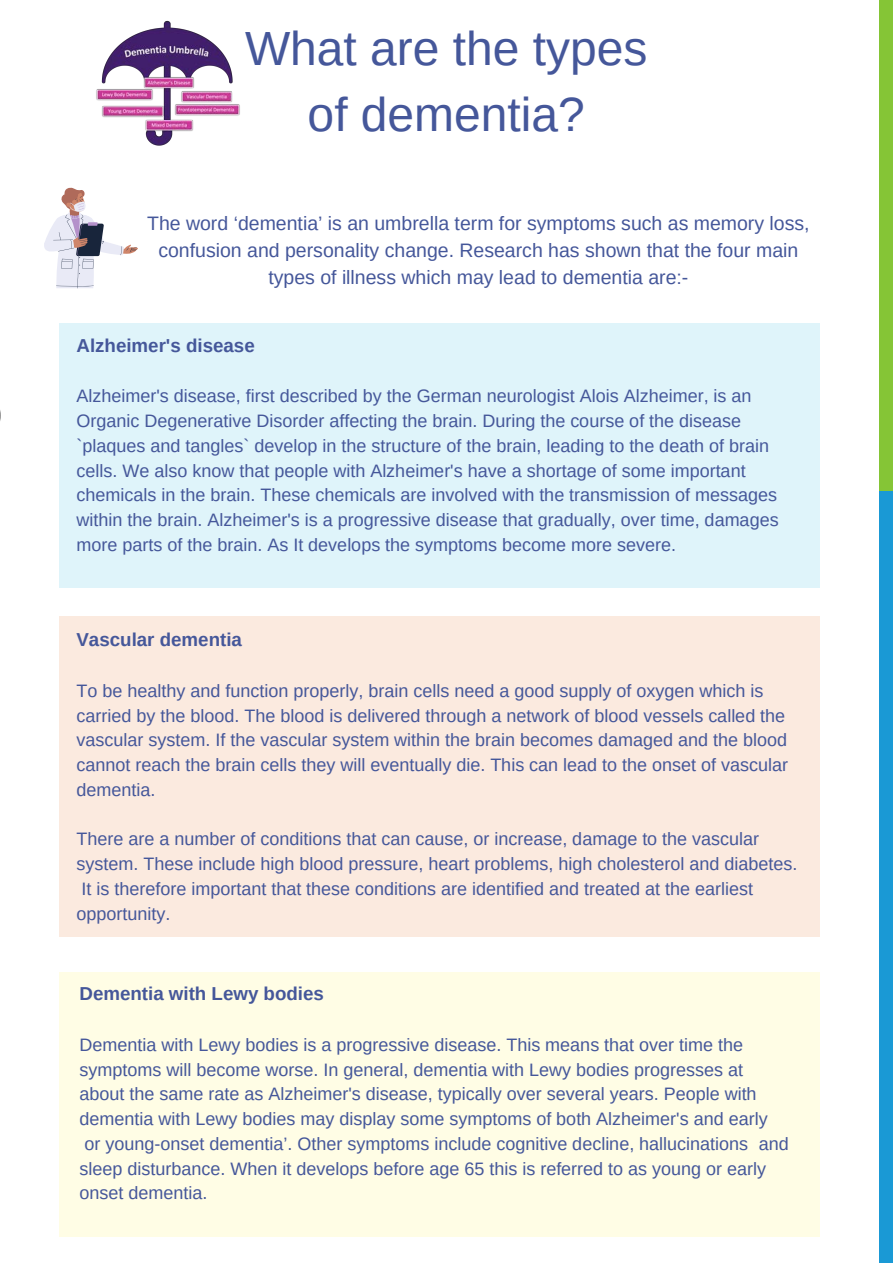
<style>
.page{position:relative;width:893px;height:1264px;background:#fff}
.page>*{position:absolute;margin:0;border:0;box-sizing:border-box;transform-origin:0 0}
.t1{font:48px/66.3px "Arimo";color:#45579a;text-align:center}
.t2{font:19.5px/27px "Arimo";color:#45579a;text-align:center}
.t3{font:700 18.75px "Arimo";color:#45579a}
.t4{font:18px/24.8px "Arimo";color:#45579a}
</style>
<div class="page">
<div style="left:879px;top:0;width:13px;height:491px;background:#85c536"></div>
<svg style="left:44px;top:187px;width:94px;height:101px"></svg>
<div style="left:59px;top:323px;width:760px;height:265px;background:#dff4fa"></div>
<div style="left:59px;top:616px;width:760px;height:321px;background:#fbeadf"></div>
<div style="left:59px;top:972px;width:760px;height:264px;background:#fffde5"></div>
<div style="left:879px;top:491px;width:13px;height:771px;background:#1a99d5"></div>
<img style="left:96px;top:20px;width:144px;height:126px">
<h1 class="t1" style="left:245px;top:15px;width:404px">What are the types of dementia?</h1>
<p class="t2" style="left:147px;top:210px;width:664px">The word ‘dementia’ is an umbrella term for symptoms such as memory loss, confusion and personality change. Research has shown that the four main types of illness which may lead to dementia are:-</p>
<p class="t3" style="left:76px;top:335px;width:180px">Alzheimer's disease</p>
<p class="t4" style="left:76px;top:384px;width:703px">Alzheimer's disease, first described by the German neurologist Alois Alzheimer, is an Organic Degenerative Disorder affecting the brain. During the course of the disease `plaques and tangles` develop in the structure of the brain, leading to the death of brain cells. We also know that people with Alzheimer's have a shortage of some important chemicals in the brain. These chemicals are involved with the transmission of messages within the brain. Alzheimer's is a progressive disease that gradually, over time, damages more parts of the brain. As It develops the symptoms become more severe.</p>
<p class="t3" style="left:76px;top:629px;width:167px">Vascular dementia</p>
<p class="t4" style="left:76px;top:678px;width:713px">To be healthy and function properly, brain cells need a good supply of oxygen which is carried by the blood. The blood is delivered through a network of blood vessels called the vascular system. If the vascular system within the brain becomes damaged and the blood cannot reach the brain cells they will eventually die. This can lead to the onset of vascular dementia.</p>
<p class="t4" style="left:76px;top:826px;width:722px">There are a number of conditions that can cause, or increase, damage to the vascular system. These include high blood pressure, heart problems, high cholesterol and diabetes.<br>It is therefore important that these conditions are identified and treated at the earliest opportunity.</p>
<p class="t3" style="left:79px;top:983px;width:246px">Dementia with Lewy bodies</p>
<p class="t4" style="left:79px;top:1032px;width:710px">Dementia with Lewy bodies is a progressive disease. This means that over time the symptoms will become worse. In general, dementia with Lewy bodies progresses at about the same rate as Alzheimer's disease, typically over several years. People with dementia with Lewy bodies may display some symptoms of both Alzheimer's and early<br>or young-onset dementia’. Other symptoms include cognitive decline, hallucinations and sleep disturbance. When it develops before age 65 this is referred to as young or early onset dementia.</p>
</div>
